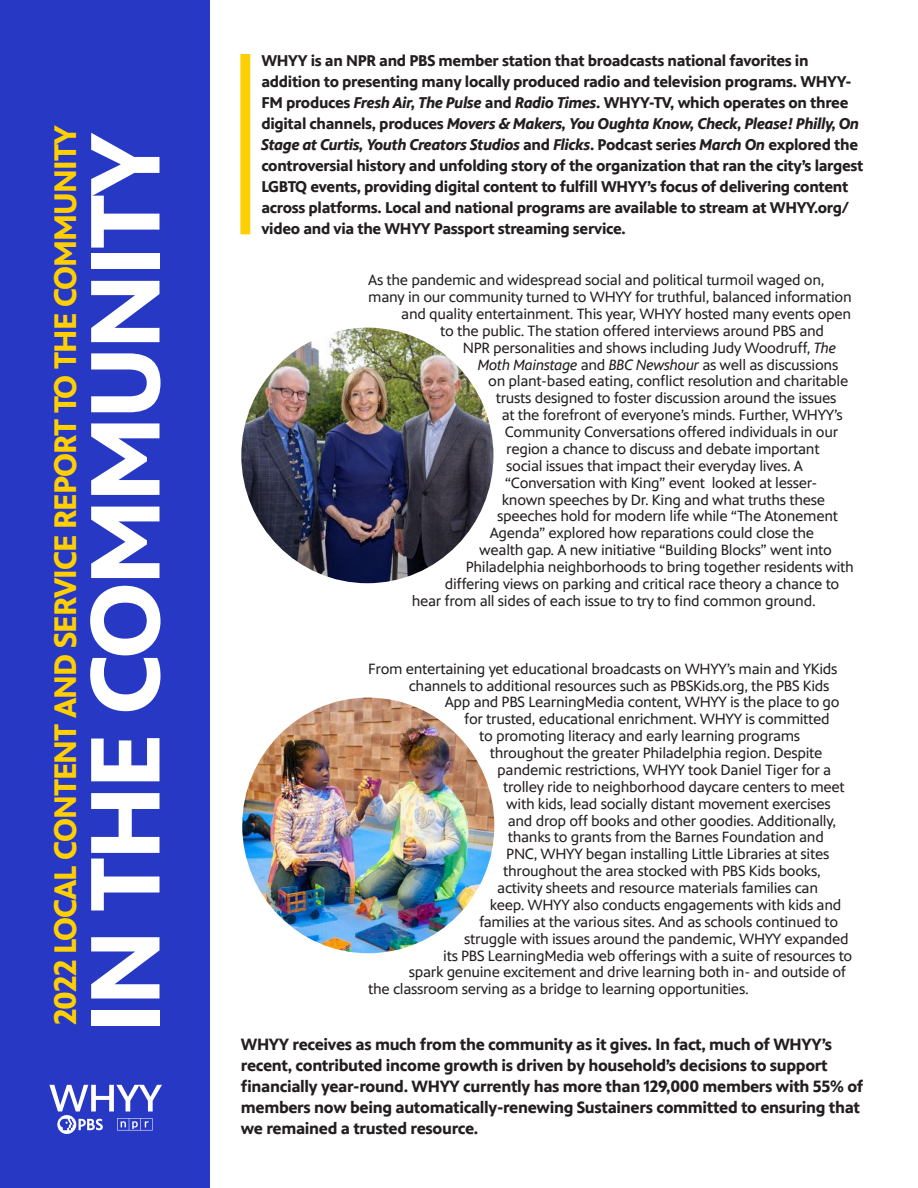
<style>
.page{position:relative;width:918px;height:1188px;background:#fff}
.page>*{position:absolute;margin:0;border:0;box-sizing:border-box;transform-origin:0 0}
.t1{font:700 100.5px "PBS Sans";letter-spacing:-.03em;color:#fff}
.t2{font:700 31.5px "PBS Sans";letter-spacing:-.03em;color:#ffcf00}
.t3{font:700 16.5px/21px "PBS Sans";letter-spacing:-.02em;color:#231f20}
.t4{font:700 15.75px/21px "PBS Sans";letter-spacing:-.02em;color:#231f20}
.t5{font:15px "PBS Sans";letter-spacing:-.02em;color:#231f20}
.t6{font:italic 15px "PBS Sans";letter-spacing:-.02em;color:#231f20}
.s1{font-style:italic}
.s2{font-style:normal}
</style>
<div class="page">
<div style="left:0;top:0;width:210px;height:1188px;background:#2638c4"></div>
<img style="left:241px;top:328px;width:252px;height:255px">
<div style="left:240px;top:54px;width:10px;height:180px;background:#ffcf00"></div>
<img style="left:242px;top:698px;width:252px;height:255px">
<svg style="left:49px;top:1085px;width:113px;height:26px"></svg>
<svg style="left:57px;top:1115px;width:19px;height:19px"></svg>
<svg style="left:60px;top:1119px;width:43px;height:11px"></svg>
<svg style="left:117px;top:1118px;width:36px;height:12px"></svg>
<h2 class="t2" style="left:45px;top:1025px;width:902px;rotate:-90deg">2022 LOCAL CONTENT AND SERVICE REPORT TO THE COMMUNITY</h2>
<h1 class="t1" style="left:61px;top:1034px;width:903px;rotate:-90deg">IN THE COMMUNITY</h1>
<p class="t4" style="left:261px;top:49px;width:604px">WHYY is an NPR and PBS member station that broadcasts national favorites in addition to presenting many locally produced radio and television programs. WHYY-FM produces <span class="s1">Fresh Air, The Pulse</span> and <span class="s1">Radio Times</span>. WHYY-TV, which operates on three digital channels, produces <span class="s1">Movers &amp; Makers, You Oughta Know, Check, Please! Philly, On Stage at Curtis, Youth Creators Studios</span> and <span class="s1">Flicks</span>. Podcast series <span class="s1">March On</span> explored the controversial history and unfolding story of the organization that ran the city’s largest LGBTQ events, providing digital content to fulfill WHYY’s focus of delivering content across platforms. Local and national programs are available to stream at WHYY.org/ video and via the WHYY Passport streaming service.</p>
<p class="t5" style="left:368px;top:270px;width:458px">As the pandemic and widespread social and political turmoil waged on,</p>
<p class="t5" style="left:368px;top:287px;width:485px">many in our community turned to WHYY for truthful, balanced information</p>
<p class="t5" style="left:401px;top:304px;width:451px">and quality entertainment. This year, WHYY hosted many events open</p>
<p class="t5" style="left:440px;top:321px;width:385px">to the public. The station offered interviews around PBS and</p>
<p class="t5" style="left:463px;top:338px;width:375px">NPR personalities and shows including Judy Woodruff, <span class="s1">The</span></p>
<p class="t6" style="left:478px;top:355px;width:362px">Moth Mainstage <span class="s2">and</span> BBC Newshour <span class="s2">as well as discussions</span></p>
<p class="t5" style="left:488px;top:372px;width:362px">on plant-based eating, conflict resolution and charitable</p>
<p class="t5" style="left:496px;top:389px;width:342px">trusts designed to foster discussion around the issues</p>
<p class="t5" style="left:502px;top:405px;width:343px">at the forefront of everyone’s minds. Further, WHYY’s</p>
<p class="t5" style="left:505px;top:422px;width:335px">Community Conversations offered individuals in our</p>
<p class="t5" style="left:506px;top:439px;width:315px">region a chance to discuss and debate important</p>
<p class="t5" style="left:506px;top:456px;width:298px">social issues that impact their everyday lives. A</p>
<p class="t5" style="left:505px;top:473px;width:314px">“Conversation with King” event looked at lesser-</p>
<p class="t5" style="left:502px;top:490px;width:325px">known speeches by Dr. King and what truths these</p>
<p class="t5" style="left:497px;top:507px;width:342px">speeches hold for modern life while “The Atonement</p>
<p class="t5" style="left:490px;top:524px;width:326px">Agenda” explored how reparations could close the</p>
<p class="t5" style="left:479px;top:540px;width:354px">wealth gap. A new initiative “Building Blocks” went into</p>
<p class="t5" style="left:466px;top:557px;width:390px">Philadelphia neighborhoods to bring together residents with</p>
<p class="t5" style="left:445px;top:574px;width:396px">differing views on parking and critical race theory a chance to</p>
<p class="t5" style="left:412px;top:591px;width:405px">hear from all sides of each issue to try to find common ground.</p>
<p class="t5" style="left:368px;top:659px;width:471px">From entertaining yet educational broadcasts on WHYY’s main and YKids</p>
<p class="t5" style="left:409px;top:676px;width:422px">channels to additional resources such as PBSKids.org, the PBS Kids</p>
<p class="t5" style="left:445px;top:693px;width:396px">App and PBS LearningMedia content, WHYY is the place to go</p>
<p class="t5" style="left:464px;top:710px;width:367px">for trusted, educational enrichment. WHYY is committed</p>
<p class="t5" style="left:479px;top:726px;width:323px">to promoting literacy and early learning programs</p>
<p class="t5" style="left:490px;top:743px;width:334px">throughout the greater Philadelphia region. Despite</p>
<p class="t5" style="left:497px;top:760px;width:336px">pandemic restrictions, WHYY took Daniel Tiger for a</p>
<p class="t5" style="left:503px;top:777px;width:343px">trolley ride to neighborhood daycare centers to meet</p>
<p class="t5" style="left:506px;top:794px;width:326px">with kids, lead socially distant movement exercises</p>
<p class="t5" style="left:508px;top:811px;width:330px">and drop off books and other goodies. Additionally,</p>
<p class="t5" style="left:508px;top:828px;width:318px">thanks to grants from the Barnes Foundation and</p>
<p class="t5" style="left:506px;top:845px;width:325px">PNC, WHYY began installing Little Libraries at sites</p>
<p class="t5" style="left:503px;top:861px;width:319px">throughout the area stocked with PBS Kids books,</p>
<p class="t5" style="left:497px;top:878px;width:322px">activity sheets and resource materials families can</p>
<p class="t5" style="left:490px;top:895px;width:353px">keep. WHYY also conducts engagements with kids and</p>
<p class="t5" style="left:479px;top:912px;width:360px">families at the various sites. And as schools continued to</p>
<p class="t5" style="left:464px;top:929px;width:386px">struggle with issues around the pandemic, WHYY expanded</p>
<p class="t5" style="left:443px;top:946px;width:411px">its PBS LearningMedia web offerings with a suite of resources to</p>
<p class="t5" style="left:409px;top:963px;width:439px">spark genuine excitement and drive learning both in- and outside of</p>
<p class="t5" style="left:368px;top:980px;width:382px">the classroom serving as a bridge to learning opportunities.</p>
<p class="t3" style="left:241px;top:1034px;width:624px">WHYY receives as much from the community as it gives. In fact, much of WHYY’s recent, contributed income growth is driven by household’s decisions to support financially year-round. WHYY currently has more than 129,000 members with 55% of members now being automatically-renewing Sustainers committed to ensuring that we remained a trusted resource.</p>
</div>
